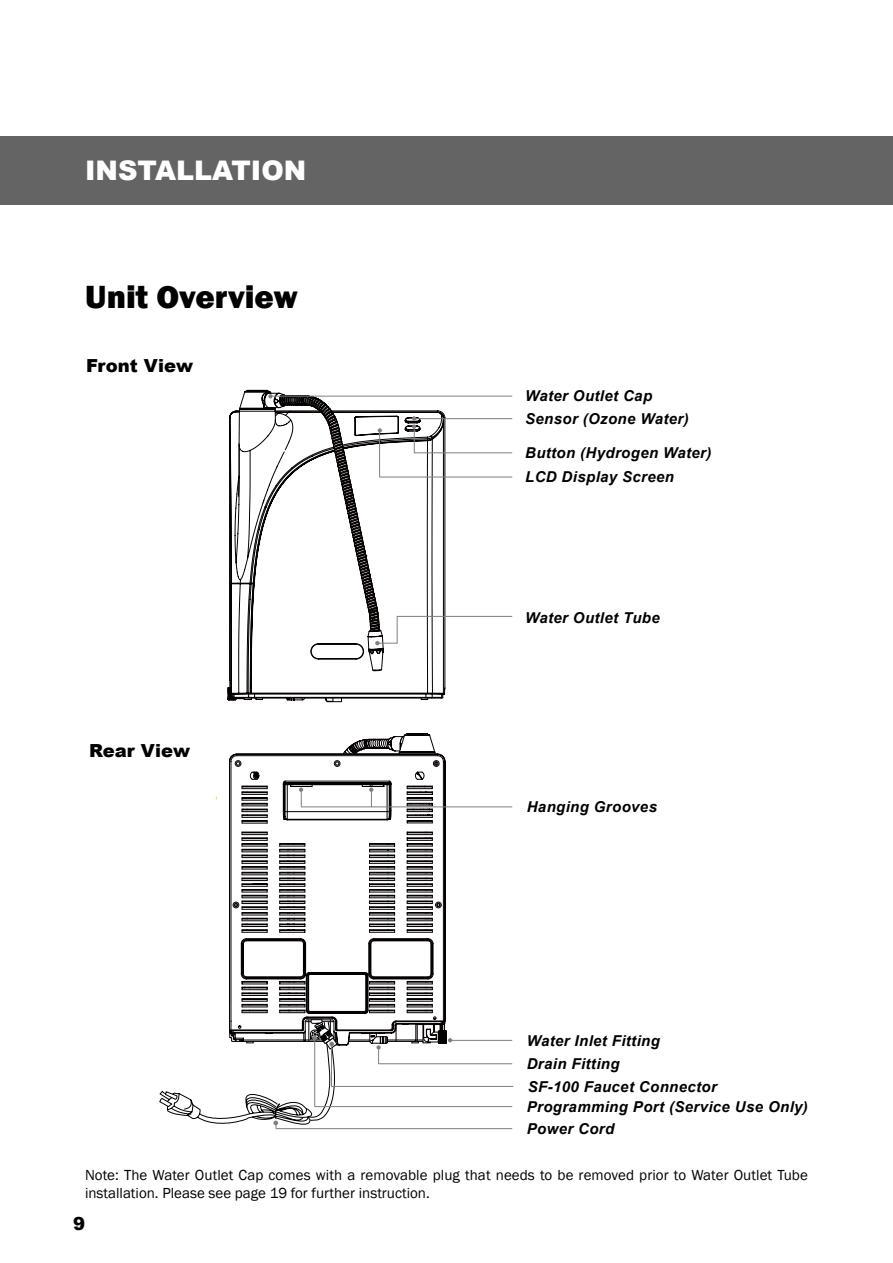
<style>
.page{position:relative;width:893px;height:1263px;background:#fff}
.page>*{position:absolute;margin:0;border:0;box-sizing:border-box;transform-origin:0 0}
.t1{font:800 33px "Franklin Gothic";color:#000}
.t2{font:900 27px "Arial";color:#fff}
.t3{font:900 18px "Arial";color:#000}
.t4{font:italic 700 15px/22.2px "Arial";letter-spacing:.025em;color:#000}
.t5{font:15px/18px "Franklin Gothic";color:#000}
</style>
<div class="page">
<div style="left:0;top:136px;width:893px;height:68px;background:#656464"></div>
<svg style="left:229px;top:411px;width:6px;height:288px"></svg>
<svg style="left:229px;top:739px;width:216px;height:32px"></svg>
<svg style="left:230px;top:771px;width:215px;height:271px"></svg>
<hr style="left:301px;top:807px;width:211px;height:1px;background:#807f80">
<hr style="left:378px;top:1063px;width:134px;height:1px;background:#807f80">
<hr style="left:315px;top:1106px;width:197px;height:1px;background:#807f80">
<hr style="left:276px;top:1128px;width:236px;height:1px;background:#807f80">
<hr style="left:450px;top:1040px;width:62px;height:1px;background:#807f80">
<svg style="left:369px;top:787px;width:4px;height:20px"></svg>
<svg style="left:448px;top:1038px;width:4px;height:4px"></svg>
<svg style="left:376px;top:1045px;width:5px;height:19px"></svg>
<svg style="left:299px;top:787px;width:4px;height:20px"></svg>
<hr style="left:229px;top:761px;width:1px;height:261px;background:#040000">
<hr style="left:331px;top:1086px;width:182px;height:1px;background:#807f80">
<svg style="left:159px;top:1019px;width:178px;height:109px"></svg>
<svg style="left:235px;top:391px;width:278px;height:309px"></svg>
<h2 class="t2" style="left:85px;top:151px;width:223px">INSTALLATION</h2>
<h1 class="t1" style="left:85px;top:276px;width:214px">Unit Overview</h1>
<p class="t3" style="left:86px;top:352px;width:108px">Front View</p>
<p class="t3" style="left:89px;top:738px;width:102px">Rear View</p>
<p class="t4" style="left:525px;top:386px;width:165px">Water Outlet Cap<br>Sensor (Ozone Water)</p>
<p class="t4" style="left:525px;top:441px;width:188px;line-height:24.2px">Button (Hydrogen Water)<br>LCD Display Screen</p>
<p class="t4" style="left:525px;top:607px;width:136px">Water Outlet Tube</p>
<p class="t4" style="left:527px;top:796px;width:132px">Hanging Grooves</p>
<p class="t4" style="left:527px;top:1029px;width:135px;line-height:23.4px">Water Inlet Fitting<br>Drain Fitting</p>
<p class="t4" style="left:527px;top:1096px;width:283px">Programming Port (Service Use Only)<br>Power Cord</p>
<p class="t5" style="left:85px;top:1166px;width:724px">Note: The Water Outlet Cap comes with a removable plug that needs to be removed prior to Water Outlet Tube installation. Please see page 19 for further instruction.</p>
<p class="t4" style="left:528px;top:1076px;width:191px">SF-100 Faucet Connector</p>
<p class="t3" style="left:73px;top:1211px;width:14px">9</p>
</div>
